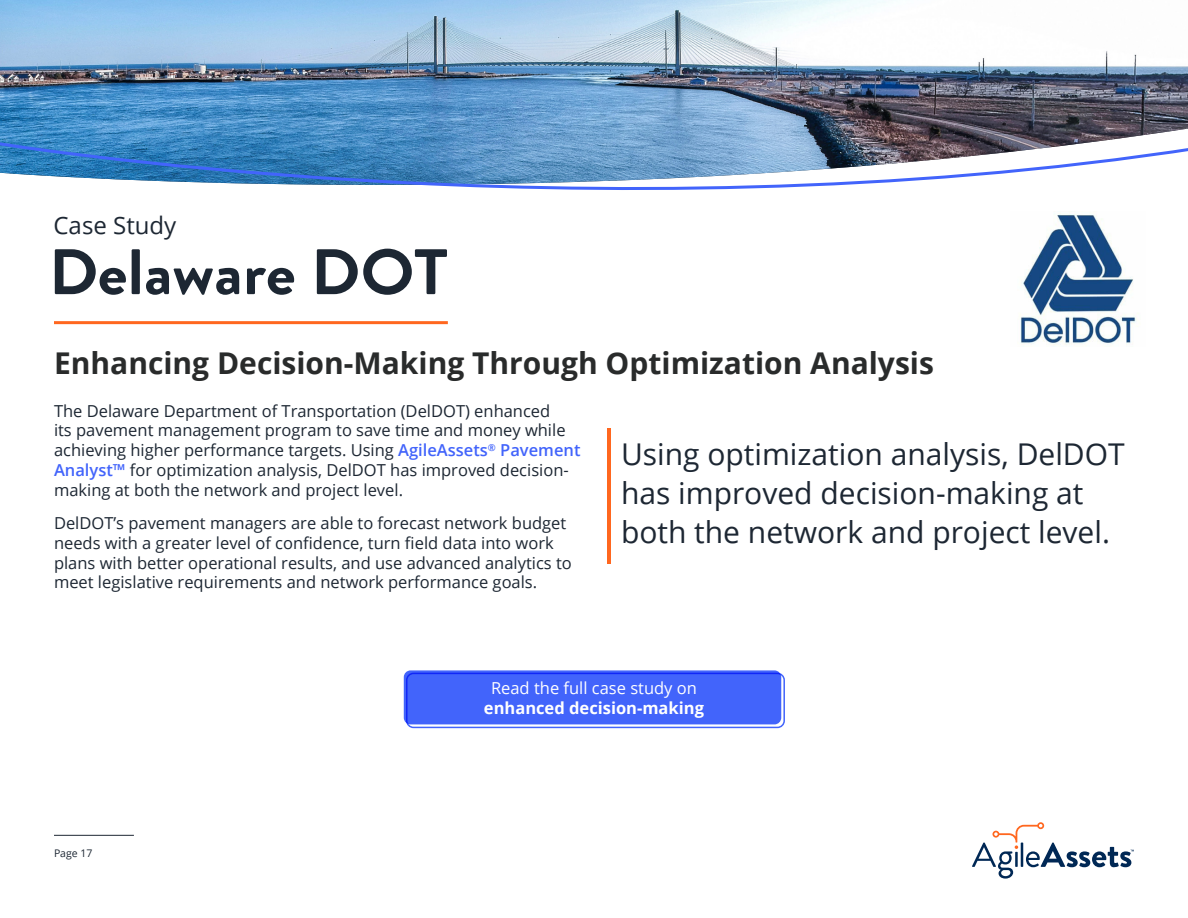
<style>
.page{position:relative;width:1188px;height:918px;background:#fff}
.page>*{position:absolute;margin:0;border:0;box-sizing:border-box;transform-origin:0 0}
.t1{font:700 64.2px "Brandon Grotesque";color:#1d2733;scale:1.05 1}
.t2{font:30px/39px "Open Sans";color:#1d2733}
.t3{font:700 30px "Open Sans";color:#292b2b}
.t4{font:24px "Open Sans";color:#1d2733}
.t5{font:16.5px/19.8px "Open Sans";color:#1d2733}
.t6{font:700 16.5px "Open Sans";color:#fff}
.t7{font:16.5px "Open Sans";color:#fff}
.t8{font:10.5px "Open Sans";color:#1d2733}
.s1{font-weight:600;color:#4264fb}
</style>
<div class="page">
<hr style="left:54px;top:321px;width:394px;height:3px;background:#ff671f">
<hr style="left:608px;top:429px;width:3px;height:135px;background:#ff671f">
<div style="left:404px;top:670px;width:377px;height:54px;background:#4264fb;border-radius:7px"></div>
<div style="left:406px;top:673px;width:379px;height:55px;border:2px solid #4264fb;border-radius:7px"></div>
<img style="left:1020px;top:243px;width:118px;height:102px">
<img style="left:0;top:0;width:1188px;height:139px">
<hr style="left:54px;top:835px;width:80px;height:1px;background:#1d2733">
<svg style="left:972px;top:822px;width:162px;height:57px"></svg>
<svg style="left:0;top:139px;width:1188px;height:104px"></svg>
<h3 class="t4" style="left:54px;top:209px;width:124px">Case Study</h3>
<h1 class="t1" style="left:49px;top:227px;width:382px">Delaware DOT</h1>
<h2 class="t3" style="left:54px;top:342px;width:882px">Enhancing Decision-Making Through Optimization Analysis</h2>
<p class="t5" style="left:54px;top:400px;width:528px">The Delaware Department of Transportation (DelDOT) enhanced<br>its pavement management program to save time and money while achieving higher performance targets. Using <span class="s1">AgileAssets</span><sup>®</sup> <span class="s1">Pavement Analyst™</span> for optimization analysis, DelDOT has improved decision&shy;making at both the network and project level.</p>
<p class="t5" style="left:54px;top:513px;width:519px">DelDOT’s pavement managers are able to forecast network budget needs with a greater level of confidence, turn field data into work plans with better operational results, and use advanced analytics to meet legislative requirements and network performance goals.</p>
<h2 class="t2" style="left:621px;top:434px;width:505px">Using optimization analysis, DelDOT has improved decision-making at both the network and project level.</h2>
<p class="t8" style="left:54px;top:846px;width:40px">Page 17</p>
<p class="t7" style="left:491px;top:676px;width:207px">Read the full case study on</p>
<p class="t6" style="left:484px;top:696px;width:222px">enhanced decision-making</p>
</div>
